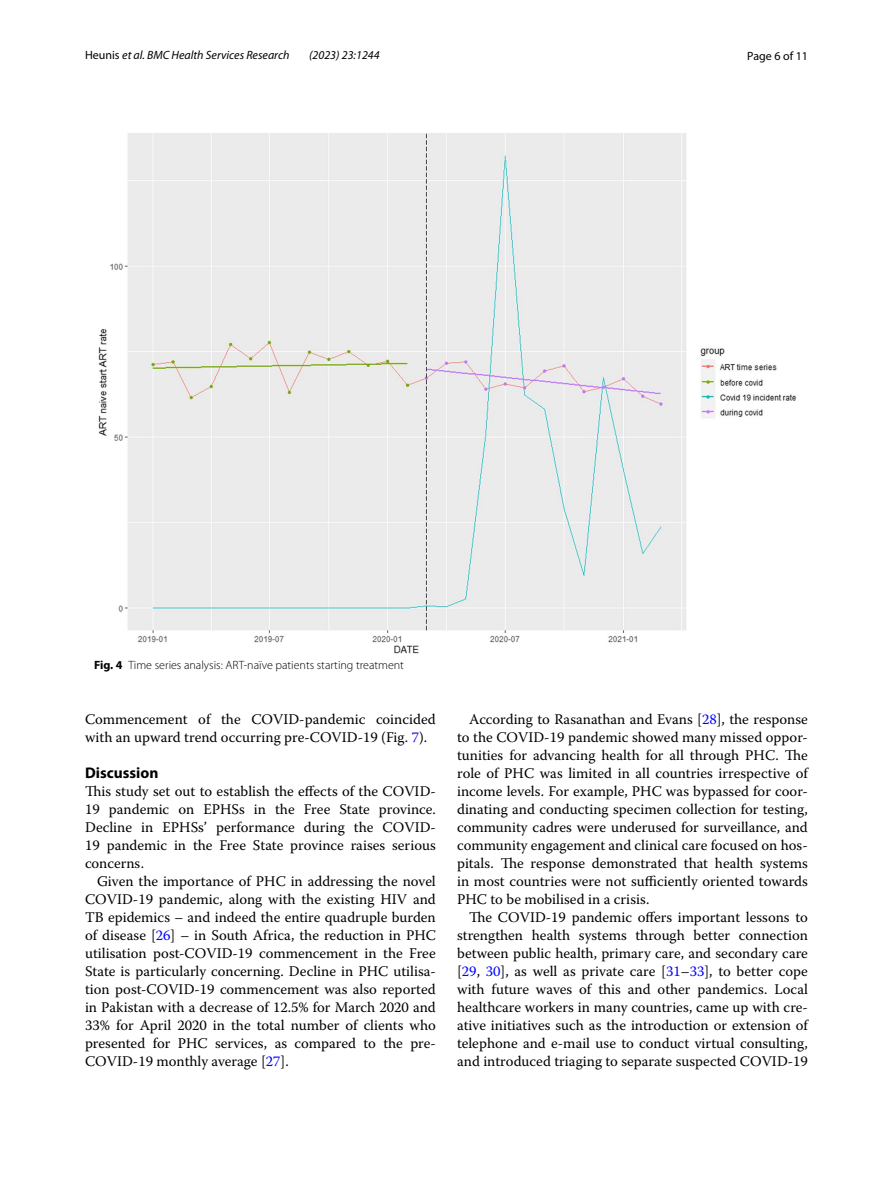
<style>
.page{position:relative;width:893px;height:1187px;background:#fff}
.page>*{position:absolute;margin:0;border:0;box-sizing:border-box;transform-origin:0 0}
.t1{font:700 15.45px "Myriad Pro";color:#000}
.t2{font:14.7px/18px "Warnock Pro";color:#000;text-align:justify}
.t3{font:300 12px "Myriad Pro";color:#000}
.t4{font:italic 12px "Myriad Pro";color:#000}
.t5{font:12px "Myriad Pro";color:#000}
.s1{font-style:normal}
.s2{font-weight:700}
.s3{color:#00f}
</style>
<div class="page">
<img style="left:98px;top:133px;width:698px;height:520px">
<p class="t4" style="left:85px;top:48px;width:206px"><span class="s1">Heunis</span> et al. BMC Health Services Research</p>
<p class="t4" style="left:309px;top:48px;width:72px">(2023) 23:1244</p>
<p class="t5" style="left:747px;top:48px;width:62px">Page 6 of 11</p>
<p class="t3" style="left:94px;top:658px;width:311px"><span class="s2">Fig. 4</span> Time series analysis: ART-naïve patients starting treatment</p>
<p class="t2" style="left:85px;top:710px;width:352px">Commencement of the COVID-pandemic coincided with an upward trend occurring pre-COVID-19 (Fig. <span class="s3">7</span>).</p>
<p class="t1" style="left:85px;top:762px;width:75px">Discussion</p>
<p class="t2" style="left:85px;top:782px;width:352px">This study set out to establish the effects of the COVID-19 pandemic on EPHSs in the Free State province.<br>Decline in EPHSs’ performance during the COVID-19 pandemic in the Free State province raises serious concerns.</p>
<p class="t2" style="left:85px;top:872px;width:352px;text-indent:12px">Given the importance of PHC in addressing the novel COVID-19 pandemic, along with the existing HIV and TB epidemics – and indeed the entire quadruple burden of disease [<span class="s3">26</span>] – in South Africa, the reduction in PHC utilisation post-COVID-19 commencement in the Free State is particularly concerning. Decline in PHC utilisa&shy;tion post-COVID-19 commencement was also reported in Pakistan with a decrease of 12.5% for March 2020 and 33% for April 2020 in the total number of clients who presented for PHC services, as compared to the pre-COVID-19 monthly average [<span class="s3">27</span>].</p>
<p class="t2" style="left:457px;top:710px;width:352px;text-indent:12px">According to Rasanathan and Evans [<span class="s3">28</span>], the response to the COVID-19 pandemic showed many missed oppor&shy;tunities for advancing health for all through PHC. The role of PHC was limited in all countries irrespective of income levels. For example, PHC was bypassed for coor&shy;dinating and conducting specimen collection for testing, community cadres were underused for surveillance, and community engagement and clinical care focused on hos&shy;pitals. The response demonstrated that health systems in most countries were not sufficiently oriented towards PHC to be mobilised in a crisis.</p>
<p class="t2" style="left:457px;top:908px;width:352px;text-indent:12px">The COVID-19 pandemic offers important lessons to strengthen health systems through better connection between public health, primary care, and secondary care [<span class="s3">29</span>, <span class="s3">30</span>], as well as private care [<span class="s3">31</span>–<span class="s3">33</span>], to better cope with future waves of this and other pandemics. Local healthcare workers in many countries, came up with cre&shy;ative initiatives such as the introduction or extension of telephone and e-mail use to conduct virtual consulting, and introduced triaging to separate suspected COVID-19</p>
</div>
